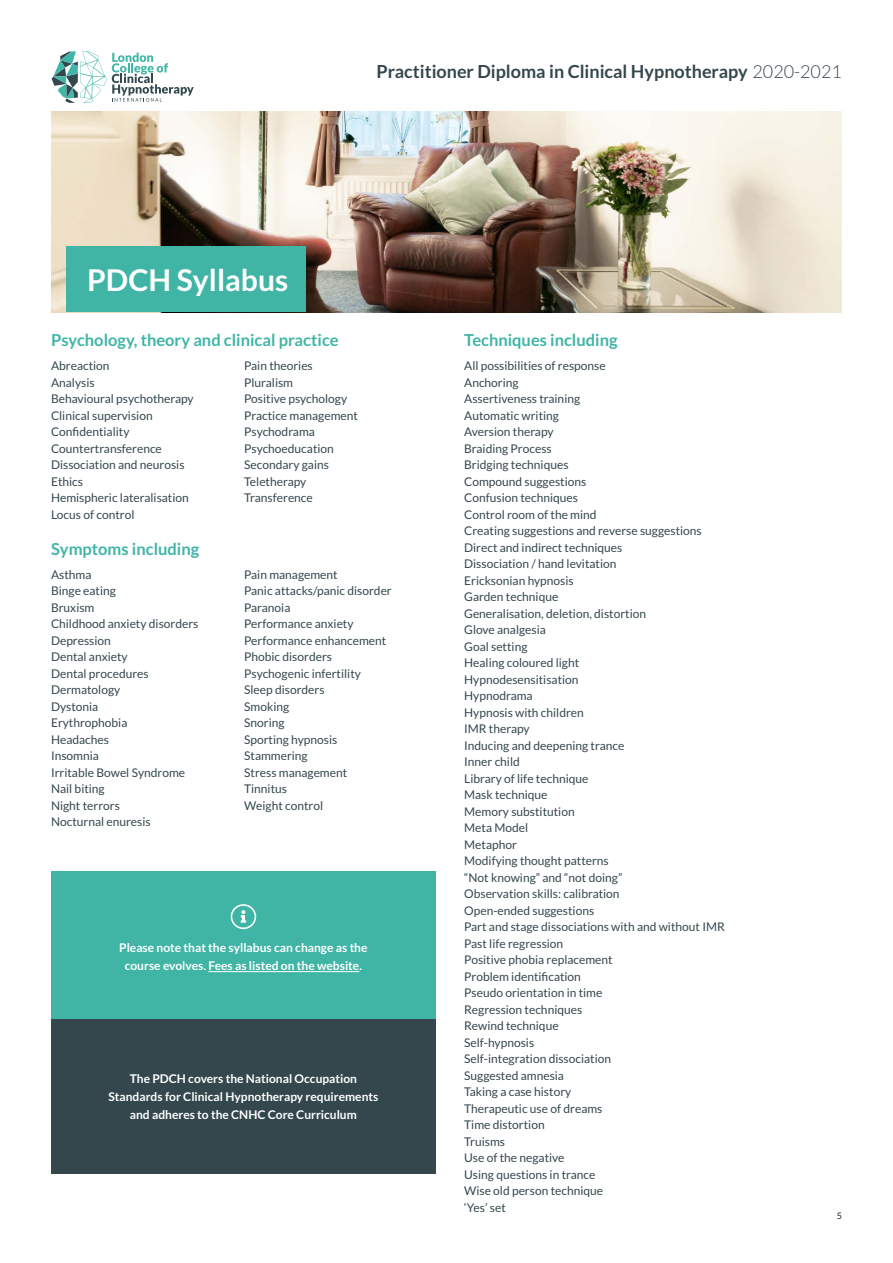
<style>
.page{position:relative;width:893px;height:1263px;background:#fff}
.page>*{position:absolute;margin:0;border:0;box-sizing:border-box;transform-origin:0 0}
.t1{font:700 30px "Lato";color:#fff}
.t2{font:700 18px "Lato";color:#33474d}
.t3{font:700 16.5px "Lato";color:#40b5a6}
.t4{font:12px/16.5px "Lato";color:#33474d}
.t5{font:700 12px/18px "Lato";color:#fff;text-align:center}
.t6{font:9px "Lato";color:#222}
.s1{font-weight:300}
</style>
<div class="page">
<svg style="left:52px;top:51px;width:142px;height:52px"></svg>
<img style="left:51px;top:111px;width:791px;height:201px">
<div style="left:67px;top:246px;width:239px;height:66px;background:#40b5a6"></div>
<div style="left:51px;top:872px;width:385px;height:147px;background:#40b5a6"></div>
<div style="left:51px;top:1019px;width:385px;height:155px;background:#33474d"></div>
<hr style="left:208px;top:971px;width:151px;height:1px;background:#fff">
<svg style="left:231px;top:904px;width:25px;height:25px"></svg>
<h1 class="t1" style="left:87px;top:263px;width:202px">PDCH Syllabus</h1>
<h2 class="t2" style="left:377px;top:61px;width:467px">Practitioner Diploma in Clinical Hypnotherapy <span class="s1">2020-2021</span></h2>
<h3 class="t3" style="left:51px;top:331px;width:289px">Psychology, theory and clinical practice</h3>
<p class="t4" style="left:244px;top:358px;width:115px">Pain theories<br>Pluralism<br>Positive psychology<br>Practice management<br>Psychodrama<br>Psychoeducation<br>Secondary gains<br>Teletherapy<br>Transference</p>
<p class="t4" style="left:51px;top:358px;width:144px">Abreaction<br>Analysis<br>Behavioural psychotherapy<br>Clinical supervision<br>Confidentiality<br>Countertransference<br>Dissociation and neurosis<br>Ethics<br>Hemispheric lateralisation<br>Locus of control</p>
<h3 class="t3" style="left:51px;top:539px;width:150px">Symptoms including</h3>
<p class="t4" style="left:51px;top:566px;width:149px">Asthma<br>Binge eating<br>Bruxism<br>Childhood anxiety disorders<br>Depression<br>Dental anxiety<br>Dental procedures<br>Dermatology<br>Dystonia<br>Erythrophobia<br>Headaches<br>Insomnia<br>Irritable Bowel Syndrome<br>Nail biting<br>Night terrors<br>Nocturnal enuresis</p>
<p class="t4" style="left:244px;top:566px;width:149px">Pain management<br>Panic attacks/panic disorder<br>Paranoia<br>Performance anxiety<br>Performance enhancement<br>Phobic disorders<br>Psychogenic infertility<br>Sleep disorders<br>Smoking<br>Snoring<br>Sporting hypnosis<br>Stammering<br>Stress management<br>Tinnitus<br>Weight control</p>
<p class="t5" style="left:119px;top:939px;width:250px">Please note that the syllabus can change as the course evolves. Fees as listed on the website.</p>
<p class="t5" style="left:108px;top:1070px;width:271px">The PDCH covers the National Occupation<br>Standards for Clinical Hypnotherapy requirements and adheres to the CNHC Core Curriculum</p>
<h3 class="t3" style="left:464px;top:331px;width:155px">Techniques including</h3>
<p class="t4" style="left:464px;top:358px;width:262px">All possibilities of response<br>Anchoring<br>Assertiveness training<br>Automatic writing<br>Aversion therapy<br>Braiding Process<br>Bridging techniques<br>Compound suggestions<br>Confusion techniques<br>Control room of the mind<br>Creating suggestions and reverse suggestions<br>Direct and indirect techniques<br>Dissociation / hand levitation<br>Ericksonian hypnosis<br>Garden technique<br>Generalisation, deletion, distortion<br>Glove analgesia<br>Goal setting<br>Healing coloured light<br>Hypnodesensitisation<br>Hypnodrama<br>Hypnosis with children<br>IMR therapy<br>Inducing and deepening trance<br>Inner child<br>Library of life technique<br>Mask technique<br>Memory substitution<br>Meta Model<br>Metaphor<br>Modifying thought patterns<br>“Not knowing” and “not doing”<br>Observation skills: calibration<br>Open-ended suggestions<br>Part and stage dissociations with and without IMR<br>Past life regression<br>Positive phobia replacement<br>Problem identification<br>Pseudo orientation in time<br>Regression techniques<br>Rewind technique<br>Self-hypnosis<br>Self-integration dissociation<br>Suggested amnesia<br>Taking a case history<br>Therapeutic use of dreams<br>Time distortion<br>Truisms<br>Use of the negative<br>Using questions in trance<br>Wise old person technique<br>‘Yes’ set</p>
<p class="t6" style="left:837px;top:1211px;width:7px">5</p>
</div>
